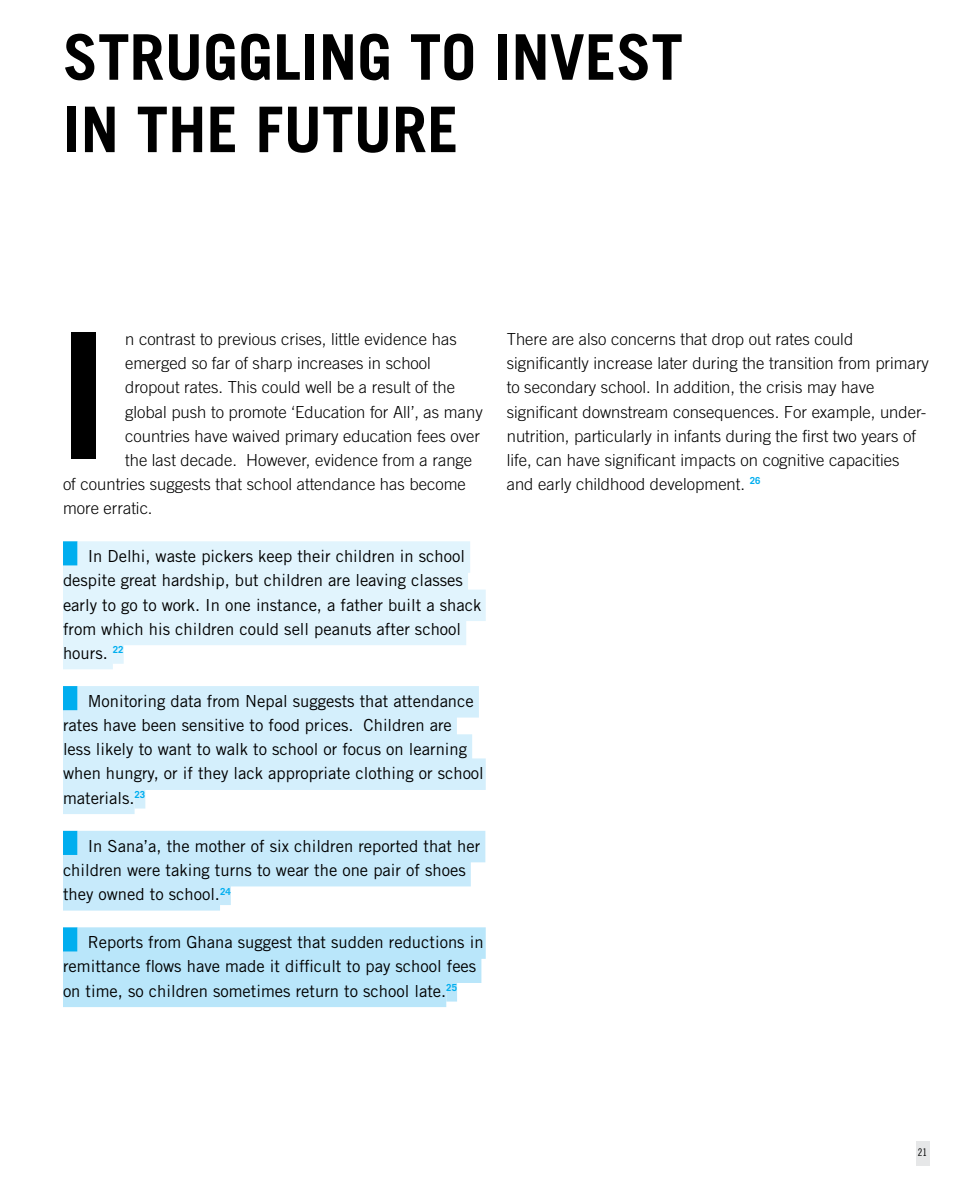
<style>
.page{position:relative;width:961px;height:1197px;background:#fff}
.page>*{position:absolute;margin:0;border:0;box-sizing:border-box;transform-origin:0 0}
.t1{font:700 175px "Trade Gothic";color:#000}
.t2{font:700 63px/72.5px "Trade Gothic";color:#000}
.t3{font:16.62px/24.2px "Trade Gothic";color:#000}
.t4{font:300 16.62px/24.2px "Trade Gothic";color:#000}
.t5{font:10.5px "Trade Gothic Cond Eighteen";color:#000}
</style>
<div class="page">
<div style="left:915px;top:1141px;width:14px;height:25px;background:#e6e7e8"></div>
<div style="left:63px;top:541px;width:15px;height:32px;background:#00aeef"></div>
<div style="left:78px;top:541px;width:392px;height:32px;background:#e1f4fd"></div>
<div style="left:63px;top:565px;width:405px;height:32px;background:#e1f4fd"></div>
<div style="left:63px;top:590px;width:423px;height:31px;background:#e1f4fd"></div>
<div style="left:63px;top:614px;width:403px;height:31px;background:#e1f4fd"></div>
<div style="left:63px;top:638px;width:50px;height:31px;background:#e1f4fd"></div>
<div style="left:113px;top:632px;width:11px;height:32px;background:#e1f4fd"></div>
<div style="left:63px;top:686px;width:15px;height:32px;background:#00aeef"></div>
<div style="left:78px;top:686px;width:401px;height:32px;background:#d4effc"></div>
<div style="left:63px;top:710px;width:394px;height:32px;background:#d4effc"></div>
<div style="left:63px;top:734px;width:409px;height:32px;background:#d4effc"></div>
<div style="left:63px;top:758px;width:423px;height:32px;background:#d4effc"></div>
<div style="left:63px;top:783px;width:72px;height:31px;background:#d4effc"></div>
<div style="left:135px;top:777px;width:10px;height:32px;background:#d4effc"></div>
<div style="left:63px;top:831px;width:15px;height:31px;background:#00aeef"></div>
<div style="left:78px;top:831px;width:407px;height:31px;background:#c7eafb"></div>
<div style="left:63px;top:855px;width:408px;height:31px;background:#c7eafb"></div>
<div style="left:63px;top:879px;width:157px;height:32px;background:#c7eafb"></div>
<div style="left:220px;top:874px;width:11px;height:31px;background:#c7eafb"></div>
<div style="left:63px;top:927px;width:15px;height:32px;background:#00aeef"></div>
<div style="left:78px;top:927px;width:408px;height:32px;background:#b9e6fa"></div>
<div style="left:63px;top:951px;width:418px;height:32px;background:#b9e6fa"></div>
<div style="left:63px;top:976px;width:383px;height:31px;background:#b9e6fa"></div>
<div style="left:446px;top:970px;width:11px;height:32px;background:#b9e6fa"></div>
<h2 class="t2" style="left:63px;top:20px;width:621px">STRUGGLING TO INVEST<br>IN THE FUTURE</h2>
<h1 class="t1" style="left:60px;top:289px;width:50px">I</h1>
<p class="t4" style="left:125px;top:327px;width:333px">n contrast to previous crises, little evidence has</p>
<p class="t4" style="left:125px;top:351px;width:307px">emerged so far of sharp increases in school</p>
<p class="t4" style="left:125px;top:375px;width:331px">dropout rates. This could well be a result of the</p>
<p class="t4" style="left:125px;top:399px;width:359px">global push to promote ‘Education for All’, as many</p>
<p class="t4" style="left:125px;top:423px;width:356px">countries have waived primary education fees over</p>
<p class="t4" style="left:125px;top:448px;width:349px">the last decade. However, evidence from a range</p>
<p class="t4" style="left:63px;top:472px;width:404px">of countries suggests that school attendance has become</p>
<p class="t4" style="left:63px;top:496px;width:91px">more erratic.</p>
<p class="t3" style="left:63px;top:544px;width:420px;text-indent:25px">In Delhi, waste pickers keep their children in school despite great hardship, but children are leaving classes early to go to work. In one instance, a father built a shack from which his children could sell peanuts after school hours. <sup>22</sup></p>
<p class="t3" style="left:63px;top:689px;width:422px;text-indent:25px">Monitoring data from Nepal suggests that attendance rates have been sensitive to food prices. Children are<br>less likely to want to walk to school or focus on learning when hungry, or if they lack appropriate clothing or school materials.<sup>23</sup></p>
<p class="t3" style="left:63px;top:834px;width:419px;text-indent:25px">In Sana’a, the mother of six children reported that her children were taking turns to wear the one pair of shoes they owned to school.<sup>24</sup></p>
<p class="t3" style="left:63px;top:930px;width:422px;text-indent:25px">Reports from Ghana suggest that sudden reductions in remittance flows have made it difficult to pay school fees on time, so children sometimes return to school late.<sup>25</sup></p>
<p class="t4" style="left:507px;top:327px;width:424px">There are also concerns that drop out rates could significantly increase later during the transition from primary to secondary school. In addition, the crisis may have significant downstream consequences. For example, under&shy;nutrition, particularly in infants during the first two years of life, can have significant impacts on cognitive capacities and early childhood development. <sup>26</sup></p>
<p class="t5" style="left:917px;top:1146px;width:11px">21</p>
</div>
